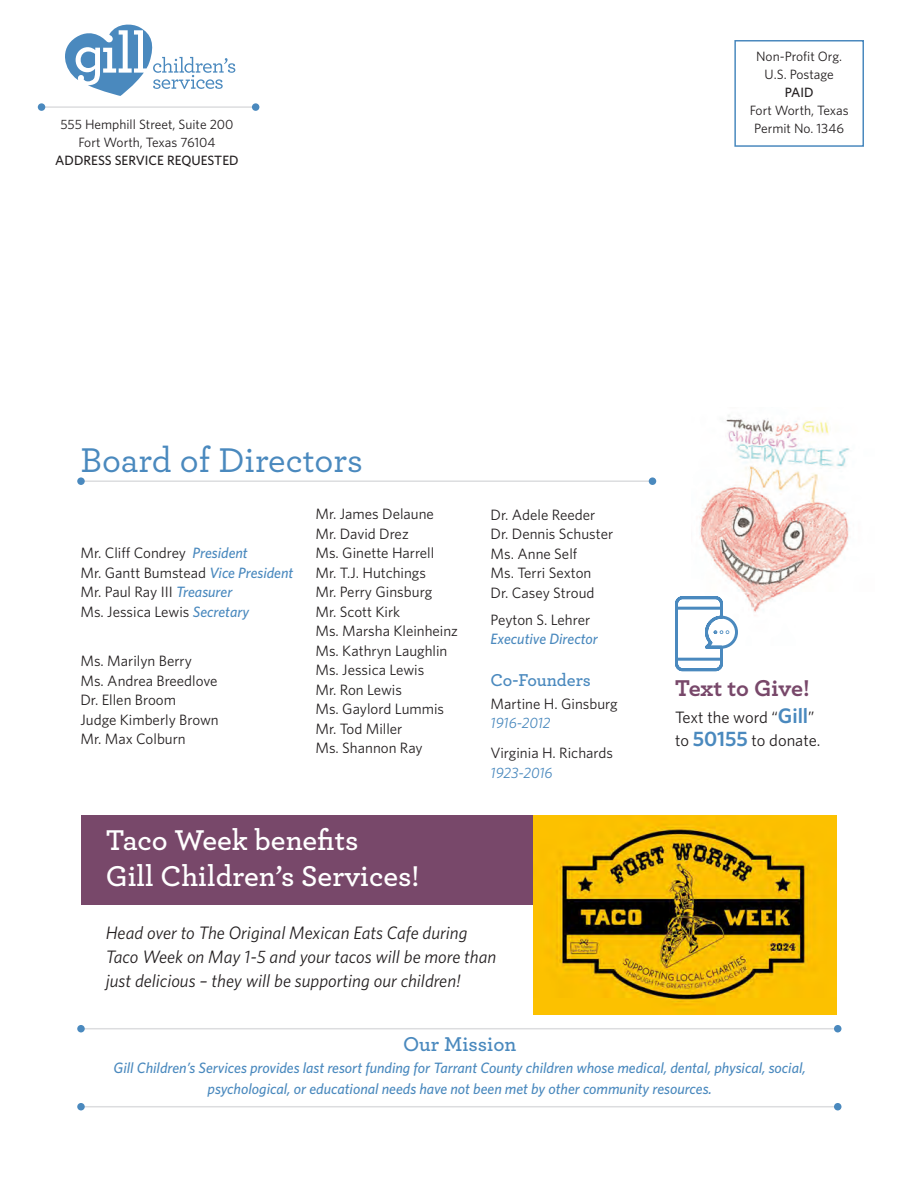
<style>
.page{position:relative;width:918px;height:1188px;background:#fff}
.page>*{position:absolute;margin:0;border:0;box-sizing:border-box;transform-origin:0 0}
.Body{font:500 36px "Archer";color:#4a89be}
.t1{font:600 30px "Archer";color:#fff}
.t2{font:700 24px "Archer";letter-spacing:-.01em;color:#78486a}
.Head{font:600 21px "Archer";color:#4a89be}
.t3{font:italic 18px "Whitney";color:#231f20}
.t4{font:600 18px "Archer";letter-spacing:-.005em;color:#4a89be}
.t5{font:16.5px "Whitney";color:#231f20}
.t6{font:15px "Whitney";color:#231f20}
.Body-2{font:italic 500 15px/21px "Whitney";color:#4a89be;text-align:center}
.t7{font:italic 15px "Whitney";color:#4a89be}
.t8{font:13.5px "Whitney";color:#231f20}
.t9{font:500 13.5px "Whitney";color:#231f20}
.s1{font-weight:500;font-style:italic;color:#4a89be}
.s2{font-weight:600;font-size:21px;color:#4a89be}
</style>
<div class="page">
<div style="left:81px;top:815px;width:452px;height:90px;background:#78486a"></div>
<img style="left:699px;top:415px;width:151px;height:197px">
<svg style="left:65px;top:24px;width:170px;height:72px"></svg>
<hr style="left:41px;top:106px;width:216px;height:2px;background:#dcdddf">
<div style="left:38px;top:103px;width:7px;height:8px;background:#4a89be;border-radius:50%"></div>
<div style="left:252px;top:103px;width:7px;height:8px;background:#4a89be;border-radius:50%"></div>
<div style="left:734px;top:40px;width:130px;height:107px;border:2px solid #4a89be"></div>
<hr style="left:83px;top:480px;width:569px;height:2px;background:#dcdddf">
<div style="left:77px;top:477px;width:8px;height:8px;background:#4a89be;border-radius:50%"></div>
<div style="left:649px;top:477px;width:7px;height:8px;background:#4a89be;border-radius:50%"></div>
<svg style="left:675px;top:595px;width:65px;height:77px"></svg>
<hr style="left:81px;top:1028px;width:757px;height:1px;background:#dcdddf">
<div style="left:77px;top:1025px;width:8px;height:7px;background:#4a89be;border-radius:50%"></div>
<div style="left:834px;top:1025px;width:8px;height:7px;background:#4a89be;border-radius:50%"></div>
<hr style="left:81px;top:1106px;width:757px;height:1px;background:#dcdddf">
<div style="left:77px;top:1103px;width:8px;height:7px;background:#4a89be;border-radius:50%"></div>
<div style="left:834px;top:1103px;width:8px;height:7px;background:#4a89be;border-radius:50%"></div>
<img style="left:533px;top:815px;width:304px;height:199px">
<p class="t8" style="left:60px;top:115px;width:175px">555 Hemphill Street, Suite 200</p>
<p class="t8" style="left:78px;top:133px;width:139px">Fort Worth, Texas 76104</p>
<p class="t9" style="left:55px;top:151px;width:185px">ADDRESS SERVICE REQUESTED</p>
<p class="t8" style="left:756px;top:47px;width:88px">Non-Profit Org.</p>
<p class="t8" style="left:765px;top:65px;width:71px">U.S. Postage</p>
<p class="t9" style="left:785px;top:83px;width:30px">PAID</p>
<p class="t8" style="left:750px;top:101px;width:100px">Fort Worth, Texas</p>
<p class="t8" style="left:754px;top:119px;width:91px">Permit No. 1346</p>
<p class="Body" style="left:80px;top:434px;width:284px">Board of Directors</p>
<p class="t6" style="left:315px;top:504px;width:120px">Mr. James Delaune</p>
<p class="t6" style="left:315px;top:523px;width:95px">Mr. David Drez</p>
<p class="t6" style="left:315px;top:543px;width:120px">Ms. Ginette Harrell</p>
<p class="t6" style="left:315px;top:562px;width:112px">Mr. T.J. Hutchings</p>
<p class="t6" style="left:315px;top:582px;width:118px">Mr. Perry Ginsburg</p>
<p class="t6" style="left:315px;top:601px;width:86px">Mr. Scott Kirk</p>
<p class="t6" style="left:315px;top:621px;width:144px">Ms. Marsha Kleinheinz</p>
<p class="t6" style="left:315px;top:640px;width:134px">Ms. Kathryn Laughlin</p>
<p class="t6" style="left:315px;top:660px;width:110px">Ms. Jessica Lewis</p>
<p class="t6" style="left:315px;top:679px;width:88px">Mr. Ron Lewis</p>
<p class="t6" style="left:315px;top:699px;width:130px">Ms. Gaylord Lummis</p>
<p class="t6" style="left:315px;top:718px;width:88px">Mr. Tod Miller</p>
<p class="t6" style="left:315px;top:738px;width:109px">Ms. Shannon Ray</p>
<p class="t6" style="left:80px;top:543px;width:169px">Mr. Cliff Condrey <span class="s1">President</span></p>
<p class="t6" style="left:80px;top:562px;width:214px">Mr. Gantt Bumstead <span class="s1">Vice President</span></p>
<p class="t6" style="left:80px;top:582px;width:153px">Mr. Paul Ray III <span class="s1">Treasurer</span></p>
<p class="t6" style="left:80px;top:601px;width:170px">Ms. Jessica Lewis <span class="s1">Secretary</span></p>
<p class="t6" style="left:80px;top:651px;width:113px">Ms. Marilyn Berry</p>
<p class="t6" style="left:80px;top:670px;width:139px">Ms. Andrea Breedlove</p>
<p class="t6" style="left:80px;top:690px;width:97px">Dr. Ellen Broom</p>
<p class="t6" style="left:80px;top:709px;width:140px">Judge Kimberly Brown</p>
<p class="t6" style="left:80px;top:729px;width:107px">Mr. Max Colburn</p>
<p class="t6" style="left:491px;top:504px;width:106px">Dr. Adele Reeder</p>
<p class="t6" style="left:491px;top:524px;width:124px">Dr. Dennis Schuster</p>
<p class="t6" style="left:491px;top:543px;width:88px">Ms. Anne Self</p>
<p class="t6" style="left:491px;top:563px;width:102px">Ms. Terri Sexton</p>
<p class="t6" style="left:491px;top:582px;width:105px">Dr. Casey Stroud</p>
<p class="t6" style="left:491px;top:609px;width:101px">Peyton S. Lehrer</p>
<p class="Body-2" style="left:491px;top:628px;width:109px">Executive Director</p>
<p class="t4" style="left:491px;top:667px;width:102px">Co-Founders</p>
<p class="t6" style="left:491px;top:693px;width:129px">Martine H. Ginsburg</p>
<p class="t7" style="left:491px;top:713px;width:61px">1916-2012</p>
<p class="t6" style="left:491px;top:743px;width:124px">Virginia H. Richards</p>
<p class="t7" style="left:491px;top:762px;width:64px">1923-2016</p>
<p class="t1" style="left:106px;top:818px;width:254px">Taco Week benefits</p>
<p class="t1" style="left:106px;top:854px;width:315px">Gill Children’s Services!</p>
<p class="t3" style="left:106px;top:921px;width:363px">Head over to The Original Mexican Eats Cafe during</p>
<p class="t3" style="left:106px;top:945px;width:392px">Taco Week on May 1-5 and your tacos will be more than</p>
<p class="t3" style="left:106px;top:969px;width:357px">just delicious – they will be supporting our children!</p>
<p class="t2" style="left:675px;top:669px;width:136px">Text to Give!</p>
<p class="t5" style="left:675px;top:707px;width:141px">Text the word “<span class="s2">Gill</span>”</p>
<p class="t5" style="left:675px;top:729px;width:147px">to <span class="s2">50155</span> to donate.</p>
<p class="Head" style="left:403px;top:1028px;width:115px">Our Mission</p>
<p class="Body-2" style="left:113px;top:1058px;width:694px">Gill Children’s Services provides last resort funding for Tarrant County children whose medical, dental, physical, social, psychological, or educational needs have not been met by other community resources.</p>
</div>
